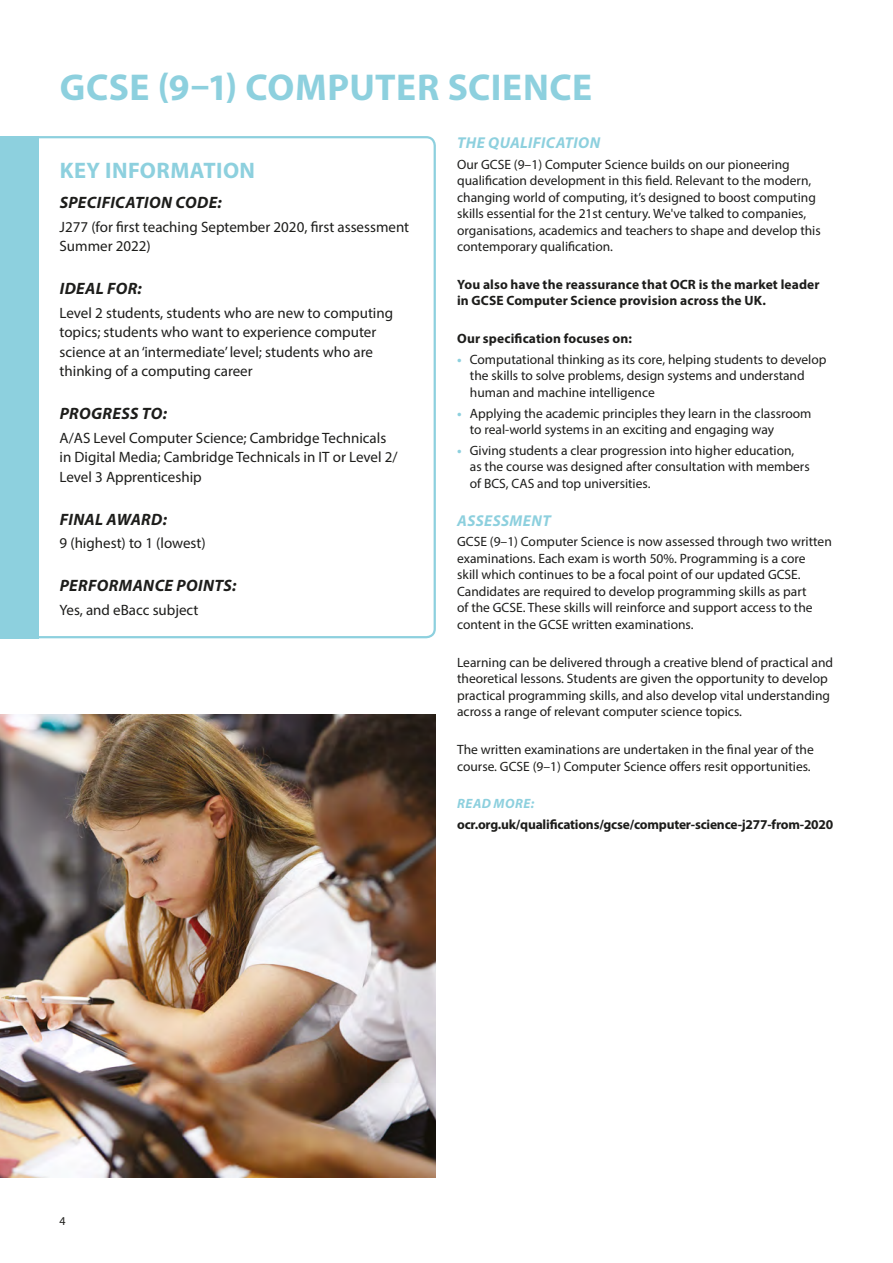
<style>
.page{position:relative;width:893px;height:1263px;background:#fff}
.page>*{position:absolute;margin:0;border:0;box-sizing:border-box;transform-origin:0 0}
.Qualificaton_Header{font:700 37.5px "Myriad Pro";letter-spacing:.015em;color:#8dd0de}
.Qualification_Header{font:700 22.5px "Myriad Pro";letter-spacing:.02em;color:#8dd0de}
.Qualification_Header-2{font:italic 700 16.5px "Myriad Pro";letter-spacing:.02em;color:#1d1d1b}
.Qualification_Header-3{font:italic 700 15.75px "Myriad Pro";letter-spacing:.02em;color:#8dd0de}
.Body_Text{font:15px/19.5px "Myriad Pro";color:#1d1d1b}
.Qualification_Text{font:13.5px/16.5px "Myriad Pro";color:#1d1d1b}
.Bullet{font:13.5px/16.5px "Myriad Pro";color:#1d1d1b}
.Header_1{font:700 13.5px/16.5px "Myriad Pro";letter-spacing:.01em;color:#1d1d1b}
.Qualification_Text-2{font:700 13.5px "Myriad Pro";letter-spacing:-.015em;color:#1d1d1b}
.Qualification_Read_M{font:italic 700 13.5px "Myriad Pro";letter-spacing:.03em;color:#8dd0de}
.t1{font:12px "Myriad Pro";color:#1d1d1b}
.s1{font-weight:700;color:#8dd0de}
</style>
<div class="page">
<img style="left:0;top:714px;width:436px;height:464px">
<svg style="left:38px;top:136px;width:398px;height:502px"></svg>
<div style="left:0;top:136px;width:38px;height:502px;background:#8dd0de"></div>
<p class="Qualificaton_Header" style="left:60px;top:63px;width:534px">GCSE (9–1) COMPUTER SCIENCE</p>
<p class="Qualification_Header-3" style="left:457px;top:132px;width:144px">THE QUALIFICATION</p>
<p class="Qualification_Text" style="left:457px;top:156px;width:365px">Our GCSE (9–1) Computer Science builds on our pioneering qualification development in this field. Relevant to the modern, changing world of computing, it’s designed to boost computing skills essential for the 21st century. We've talked to companies, organisations, academics and teachers to shape and develop this contemporary qualification.</p>
<p class="Header_1" style="left:457px;top:276px;width:364px">You also have the reassurance that OCR is the market leader in GCSE Computer Science provision across the UK.</p>
<p class="Header_1" style="left:457px;top:330px;width:176px">Our specification focuses on:</p>
<p class="Bullet" style="left:470px;top:351px;width:358px;text-indent:-13px"><span class="s1">•</span> Computational thinking as its core, helping students to develop the skills to solve problems, design systems and understand human and machine intelligence</p>
<p class="Bullet" style="left:470px;top:405px;width:343px;text-indent:-13px"><span class="s1">•</span> Applying the academic principles they learn in the classroom to real-world systems in an exciting and engaging way</p>
<p class="Bullet" style="left:470px;top:442px;width:341px;text-indent:-13px"><span class="s1">•</span> Giving students a clear progression into higher education,<br>as the course was designed after consultation with members of BCS, CAS and top universities.</p>
<p class="Qualification_Header-3" style="left:457px;top:510px;width:95px">ASSESSMENT</p>
<p class="Qualification_Text" style="left:457px;top:533px;width:376px">GCSE (9–1) Computer Science is now assessed through two written examinations. Each exam is worth 50%. Programming is a core<br>skill which continues to be a focal point of our updated GCSE.<br>Candidates are required to develop programming skills as part<br>of the GCSE. These skills will reinforce and support access to the content in the GCSE written examinations.</p>
<p class="Qualification_Text" style="left:457px;top:654px;width:377px">Learning can be delivered through a creative blend of practical and theoretical lessons. Students are given the opportunity to develop practical programming skills, and also develop vital understanding across a range of relevant computer science topics.</p>
<p class="Qualification_Text" style="left:457px;top:741px;width:358px">The written examinations are undertaken in the final year of the course. GCSE (9–1) Computer Science offers resit opportunities.</p>
<p class="Qualification_Read_M" style="left:457px;top:795px;width:78px">READ MORE:</p>
<p class="Qualification_Text-2" style="left:457px;top:816px;width:378px">ocr.org.uk/qualifications/gcse/computer-science-j277-from-2020</p>
<p class="Qualification_Header" style="left:60px;top:156px;width:197px">KEY INFORMATION</p>
<p class="Qualification_Header-2" style="left:60px;top:192px;width:164px">SPECIFICATION CODE:</p>
<p class="Body_Text" style="left:60px;top:217px;width:351px">J277 (for first teaching September 2020, first assessment<br>Summer 2022)</p>
<p class="Qualification_Header-2" style="left:60px;top:278px;width:84px">IDEAL FOR:</p>
<p class="Body_Text" style="left:60px;top:303px;width:335px">Level 2 students, students who are new to computing topics; students who want to experience computer science at an ‘intermediate’ level; students who are thinking of a computing career</p>
<p class="Qualification_Header-2" style="left:60px;top:403px;width:109px">PROGRESS TO:</p>
<p class="Body_Text" style="left:60px;top:428px;width:340px">A/AS Level Computer Science; Cambridge Technicals in Digital Media; Cambridge Technicals in IT or Level 2/<br>Level 3 Apprenticeship</p>
<p class="Qualification_Header-2" style="left:60px;top:508px;width:109px">FINAL AWARD:</p>
<p class="Body_Text" style="left:60px;top:533px;width:148px">9 (highest) to 1 (lowest)</p>
<p class="Qualification_Header-2" style="left:60px;top:575px;width:178px">PERFORMANCE POINTS:</p>
<p class="Body_Text" style="left:60px;top:600px;width:140px">Yes, and eBacc subject</p>
<p class="t1" style="left:60px;top:1214px;width:8px">4</p>
</div>
